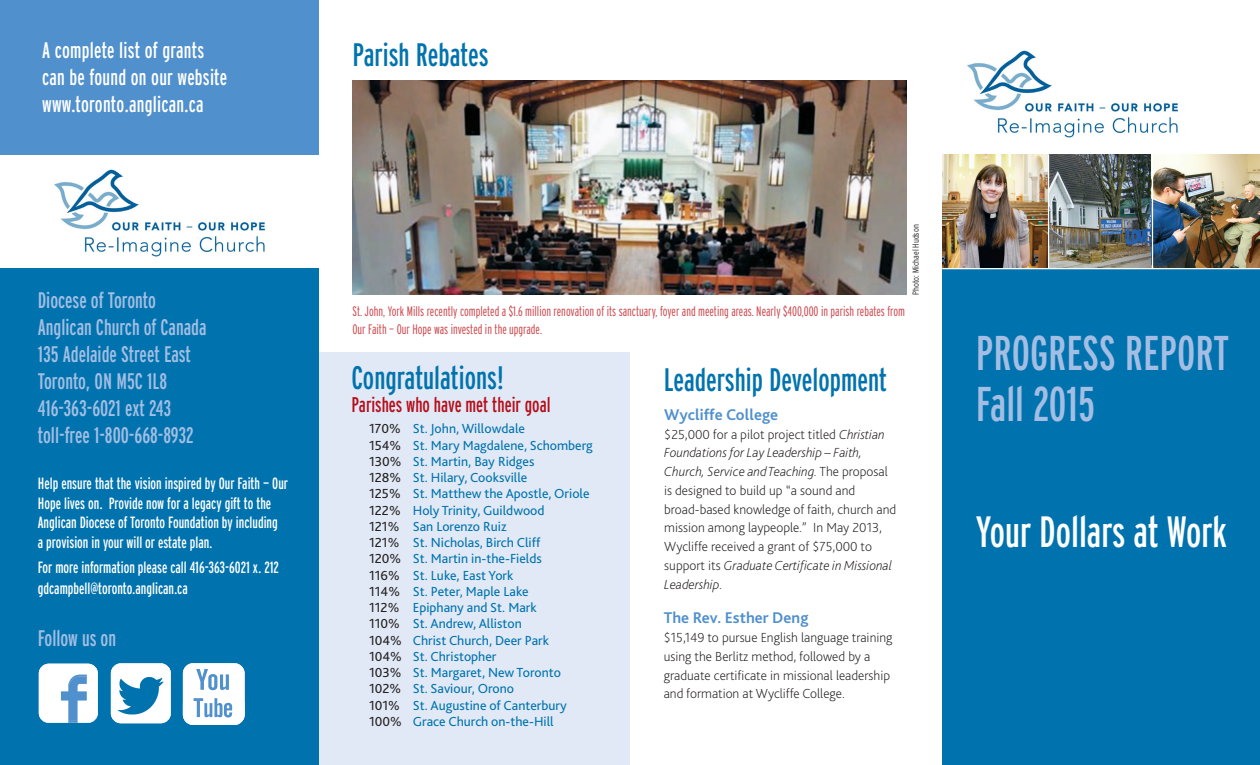
<style>
.page{position:relative;width:1260px;height:765px;background:#fff}
.page>*{position:absolute;margin:0;border:0;box-sizing:border-box;transform-origin:0 0}
.t1{font:extra-condensed 48.75px "Interstate";color:#a4bee3}
.t2{font:extra-condensed 43.75px "Interstate";color:#fff}
.sub{font:extra-condensed 32.5px "Interstate";color:#0073ae}
.t3{font:extra-condensed 22.5px "Interstate";color:#a4bee3}
.t4{font:extra-condensed 22.5px "Interstate";letter-spacing:.01em;color:#fff}
.t5{font:extra-condensed 21.25px "Interstate";color:#b50e1a}
.t6{font:extra-condensed 16.25px/19.5px "Interstate";color:#fff}
.t7{font:700 16.25px "Bliss 2";color:#5090cc}
.t8{font:13.75px "Bliss 2";color:#0073ae}
.t9{font:200 13.75px/18.8px "Bliss 2";color:#231f20}
.t10{font:300 extra-condensed 13.75px/17.5px "Interstate";color:#cb454a}
.t11{font:300 condensed 8.75px "Interstate";color:#231f20}
.s1{color:#231f20}
.s2{font-style:italic}
</style>
<div class="page">
<div style="left:318px;top:353px;width:312px;height:412px;background:#e1e9f6"></div>
<img style="left:1049px;top:155px;width:211px;height:113px">
<div style="left:942px;top:269px;width:318px;height:496px;background:#0073ae"></div>
<img style="left:942px;top:155px;width:106px;height:113px">
<img style="left:967px;top:50px;width:211px;height:88px">
<div style="left:0;top:269px;width:319px;height:496px;background:#0073ae"></div>
<svg style="left:39px;top:664px;width:59px;height:59px;background:#d8e6f3"></svg>
<img style="left:54px;top:169px;width:211px;height:88px">
<div style="left:0;top:0;width:319px;height:155px;background:#5090cc"></div>
<svg style="left:166px;top:664px;width:5px;height:58px"></svg>
<svg style="left:183px;top:664px;width:62px;height:61px;background:#dbe8f4"></svg>
<img style="left:110px;top:663px;width:56px;height:61px">
<hr style="left:1152px;top:155px;width:1px;height:114px;background:#fff">
<img style="left:352px;top:80px;width:555px;height:215px">
<p class="t4" style="left:42px;top:37px;width:163px">A complete list of grants</p>
<p class="t4" style="left:42px;top:64px;width:187px">can be found on our website</p>
<p class="t4" style="left:42px;top:91px;width:163px">www.toronto.anglican.ca</p>
<p class="t3" style="left:38px;top:288px;width:120px">Diocese of Toronto</p>
<p class="t3" style="left:38px;top:315px;width:170px">Anglican Church of Canada</p>
<p class="t3" style="left:38px;top:342px;width:155px">135 Adelaide Street East</p>
<p class="t3" style="left:38px;top:369px;width:131px">Toronto, ON M5C 1L8</p>
<p class="t3" style="left:38px;top:396px;width:135px">416-363-6021 ext 243</p>
<p class="t3" style="left:38px;top:423px;width:157px">toll-free 1-800-668-8932</p>
<p class="t6" style="left:38px;top:474px;width:252px">Help ensure that the vision inspired by Our Faith — Our Hope lives on. Provide now for a legacy gift to the Anglican Diocese of Toronto Foundation by including<br>a provision in your will or estate plan.</p>
<p class="t6" style="left:38px;top:557px;width:243px;line-height:21px">For more information please call 416-363-6021 x. 212 gdcampbell@toronto.anglican.ca</p>
<p class="t3" style="left:38px;top:626px;width:80px">Follow us on</p>
<p class="sub" style="left:352px;top:36px;width:138px">Parish Rebates</p>
<p class="t10" style="left:352px;top:302px;width:554px">St. John, York Mills recently completed a $1.6 million renovation of its sanctuary, foyer and meeting areas. Nearly $400,000 in parish rebates from<br>Our Faith — Our Hope was invested in the upgrade.</p>
<p class="t11" style="left:911px;top:295px;width:72px;rotate:-90deg">Photo: Michael Hudson</p>
<p class="sub" style="left:352px;top:360px;width:154px">Congratulations!</p>
<p class="t5" style="left:352px;top:392px;width:201px">Parishes who have met their goal</p>
<p class="t8" style="left:369px;top:420px;width:157px"><span class="s1">170%</span> St. John, Willowdale</p>
<p class="t8" style="left:369px;top:437px;width:225px"><span class="s1">154%</span> St. Mary Magdalene, Schomberg</p>
<p class="t8" style="left:369px;top:453px;width:167px"><span class="s1">130%</span> St. Martin, Bay Ridges</p>
<p class="t8" style="left:369px;top:469px;width:160px"><span class="s1">128%</span> St. Hilary, Cooksville</p>
<p class="t8" style="left:369px;top:485px;width:222px"><span class="s1">125%</span> St. Matthew the Apostle, Oriole</p>
<p class="t8" style="left:369px;top:502px;width:177px"><span class="s1">122%</span> Holy Trinity, Guildwood</p>
<p class="t8" style="left:369px;top:518px;width:139px"><span class="s1">121%</span> San Lorenzo Ruiz</p>
<p class="t8" style="left:369px;top:534px;width:173px"><span class="s1">121%</span> St. Nicholas, Birch Cliff</p>
<p class="t8" style="left:369px;top:550px;width:174px"><span class="s1">120%</span> St. Martin in-the-Fields</p>
<p class="t8" style="left:369px;top:567px;width:146px"><span class="s1">116%</span> St. Luke, East York</p>
<p class="t8" style="left:369px;top:583px;width:161px"><span class="s1">114%</span> St. Peter, Maple Lake</p>
<p class="t8" style="left:369px;top:599px;width:169px"><span class="s1">112%</span> Epiphany and St. Mark</p>
<p class="t8" style="left:369px;top:615px;width:154px"><span class="s1">110%</span> St. Andrew, Alliston</p>
<p class="t8" style="left:369px;top:632px;width:182px"><span class="s1">104%</span> Christ Church, Deer Park</p>
<p class="t8" style="left:369px;top:648px;width:129px"><span class="s1">104%</span> St. Christopher</p>
<p class="t8" style="left:369px;top:664px;width:193px"><span class="s1">103%</span> St. Margaret, New Toronto</p>
<p class="t8" style="left:369px;top:680px;width:146px"><span class="s1">102%</span> St. Saviour, Orono</p>
<p class="t8" style="left:369px;top:697px;width:199px"><span class="s1">101%</span> St. Augustine of Canterbury</p>
<p class="t8" style="left:369px;top:713px;width:186px"><span class="s1">100%</span> Grace Church on-the-Hill</p>
<p class="sub" style="left:664px;top:362px;width:225px">Leadership Development</p>
<p class="t7" style="left:664px;top:404px;width:115px">Wycliffe College</p>
<p class="t9" style="left:664px;top:424px;width:234px">$25,000 for a pilot project titled <span class="s2">Christian Foundations for Lay Leadership – Faith, Church, Service and Teaching.</span> The proposal is designed to build up “a sound and broad-based knowledge of faith, church and mission among laypeople.” In May 2013, Wycliffe received a grant of $75,000 to support its <span class="s2">Graduate Certificate in Missional Leadership</span>.</p>
<p class="t7" style="left:664px;top:608px;width:146px">The Rev. Esther Deng</p>
<p class="t9" style="left:664px;top:628px;width:230px">$15,149 to pursue English language training using the Berlitz method, followed by a graduate certificate in missional leadership and formation at Wycliffe College.</p>
<p class="t1" style="left:976px;top:326px;width:255px">PROGRESS REPORT</p>
<p class="t1" style="left:976px;top:377px;width:121px">Fall 2015</p>
<p class="t2" style="left:976px;top:507px;width:253px">Your Dollars at Work</p>
</div>
